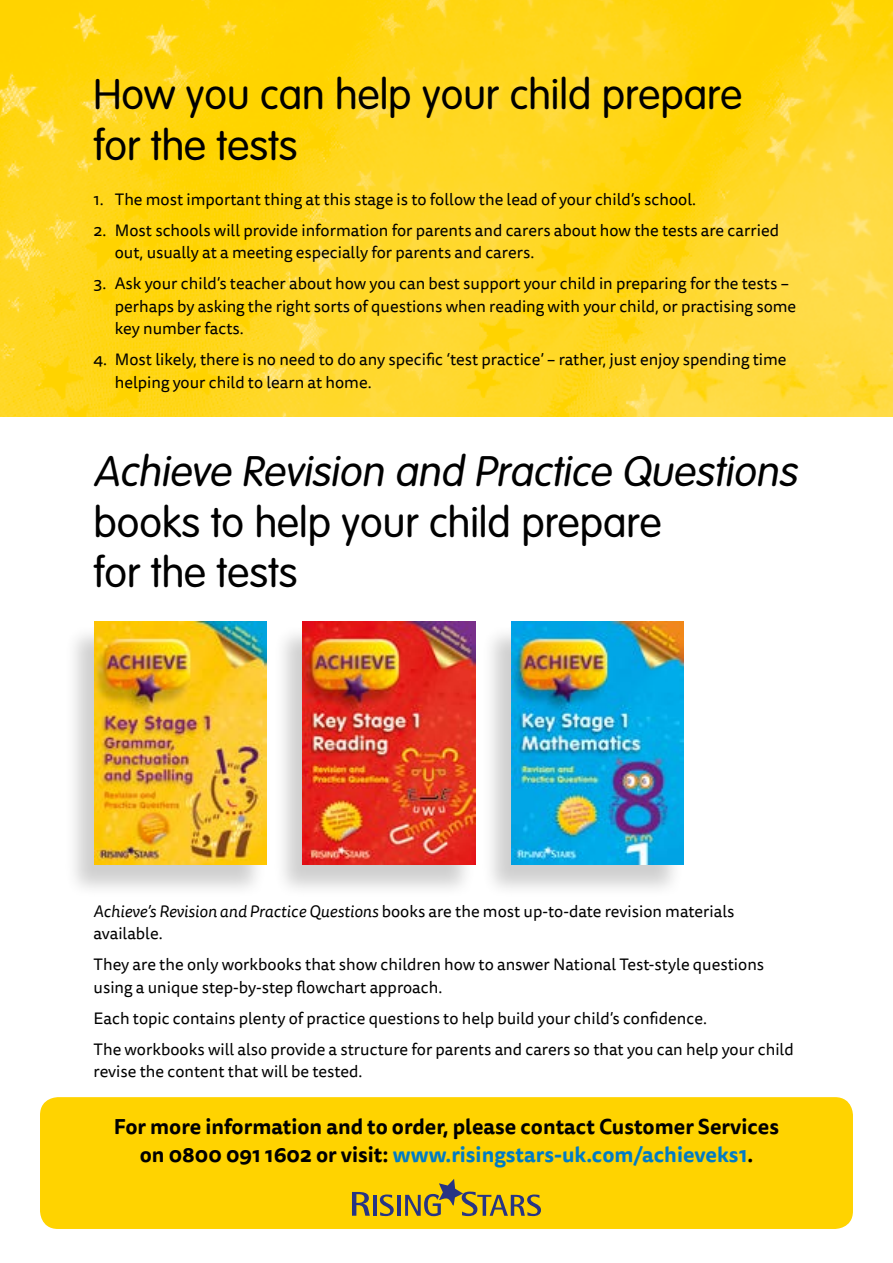
<style>
.page{position:relative;width:893px;height:1263px;background:#fff}
.page>*{position:absolute;margin:0;border:0;box-sizing:border-box;transform-origin:0 0}
.t1{font:300 42px/50.4px "VAG Rounded";color:#000}
.t2{font:italic 300 42px "VAG Rounded";color:#000}
.t3{font:700 21px/28.5px "Tisa Sans Pro";color:#000;text-align:center}
.t4{font:16.5px/22.5px "Tisa Sans Pro";color:#000}
.s1{font-style:italic}
.s2{color:#007bc4}
</style>
<div class="page">
<img style="left:0;top:0;width:893px;height:417px">
<div style="left:63px;top:623px;width:204px;height:275px;background:#000;opacity:.19"></div>
<img style="left:94px;top:621px;width:172px;height:244px">
<div style="left:272px;top:623px;width:204px;height:275px;background:#000;opacity:.19"></div>
<img style="left:303px;top:621px;width:172px;height:244px">
<div style="left:481px;top:623px;width:204px;height:275px;background:#000;opacity:.19"></div>
<img style="left:512px;top:621px;width:172px;height:244px">
<div style="left:40px;top:1097px;width:813px;height:132px;background:#ffd300;border-radius:18px"></div>
<svg style="left:352px;top:1192px;width:18px;height:24px"></svg>
<hr style="left:373px;top:1195px;width:4px;height:21px;background:#283583">
<svg style="left:380px;top:1194px;width:14px;height:22px"></svg>
<hr style="left:397px;top:1195px;width:4px;height:21px;background:#283583">
<svg style="left:405px;top:1179px;width:136px;height:37px"></svg>
<h1 class="t1" style="left:94px;top:69px;width:650px">How you can help your child prepare for the tests</h1>
<p class="t4" style="left:94px;top:188px;width:604px">1. The most important thing at this stage is to follow the lead of your child’s school.</p>
<p class="t4" style="left:115px;top:219px;width:666px;text-indent:-21px">2. Most schools will provide information for parents and carers about how the tests are carried out, usually at a meeting especially for parents and carers.</p>
<p class="t4" style="left:115px;top:273px;width:683px;text-indent:-21px">3. Ask your child’s teacher about how you can best support your child in preparing for the tests – perhaps by asking the right sorts of questions when reading with your child, or practising some key number facts.</p>
<p class="t4" style="left:115px;top:349px;width:673px;text-indent:-21px">4. Most likely, there is no need to do any specific ‘test practice’ – rather, just enjoy spending time helping your child to learn at home.</p>
<h1 class="t2" style="left:94px;top:448px;width:712px">Achieve Revision and Practice Questions</h1>
<h1 class="t1" style="left:94px;top:497px;width:570px">books to help your child prepare for the tests</h1>
<p class="t4" style="left:94px;top:900px;width:642px"><span class="s1">Achieve’s Revision and Practice Questions</span> books are the most up-to-date revision materials available.</p>
<p class="t4" style="left:94px;top:954px;width:672px">They are the only workbooks that show children how to answer National Test-style questions using a unique step-by-step flowchart approach.</p>
<p class="t4" style="left:94px;top:1003px;width:702px;line-height:31px">Each topic contains plenty of practice questions to help build your child’s confidence.<br>The workbooks will also provide a structure for parents and carers so that you can help your child</p>
<p class="t4" style="left:94px;top:1061px;width:270px">revise the content that will be tested.</p>
<p class="t3" style="left:114px;top:1112px;width:667px">For more information and to order, please contact Customer Services on 0800 091 1602 or visit: <span class="s2">www.risingstars-uk.com/achieveks1</span>.</p>
</div>
